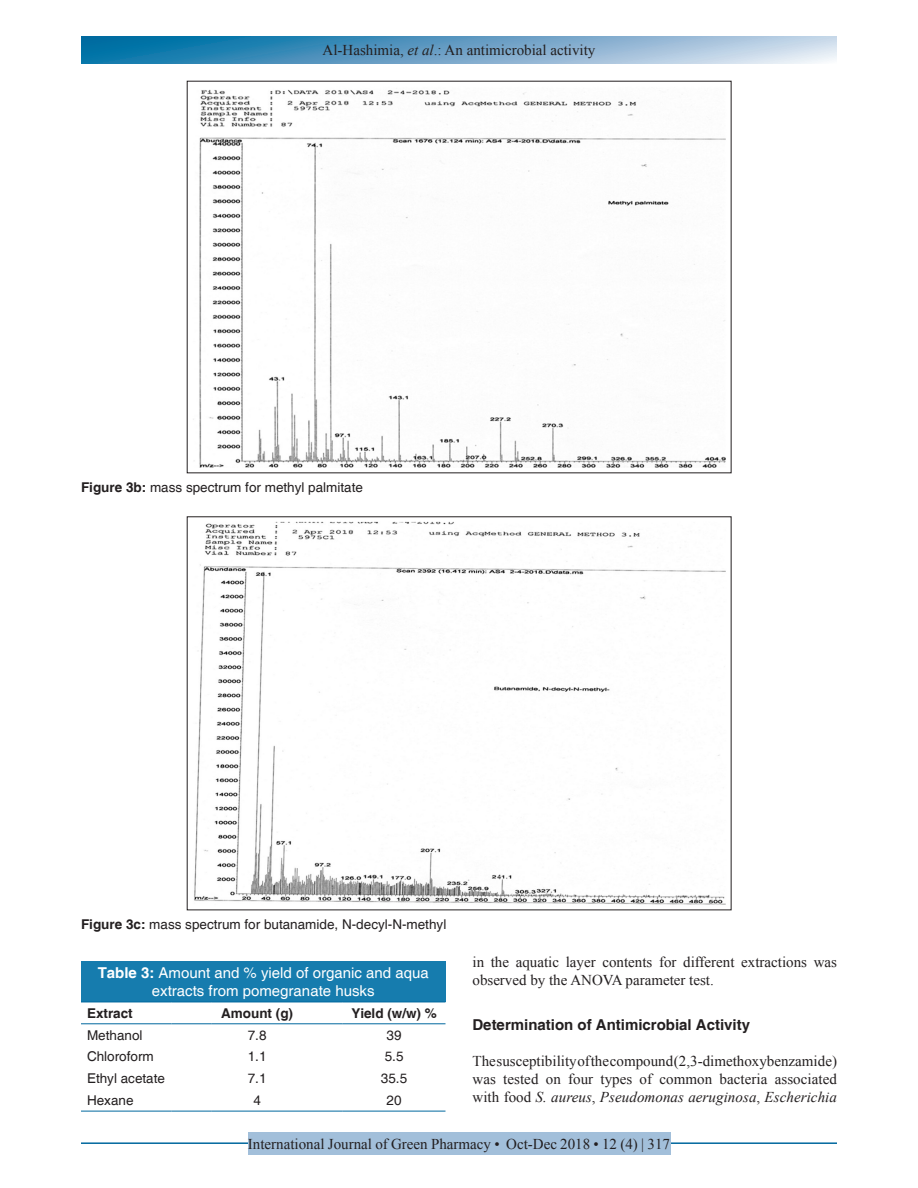
<style>
.page{position:relative;width:918px;height:1188px;background:#fff}
.page>*{position:absolute;margin:0;border:0;box-sizing:border-box;transform-origin:0 0}
.TX{font:15px/18px "Times New Roman";color:#231f20}
.TT{font:15px/18px "Helvetica";color:#fff;text-align:center}
.t1{font:700 15px "Helvetica";color:#231f20}
.FGC{font:13.5px "Helvetica";color:#231f20}
.TB{font:13.5px "Helvetica";color:#231f20}
.TCH{font:700 13.5px "Helvetica";color:#231f20}
.TBL{font:13.5px "Helvetica";color:#231f20}
.s1{font-style:italic}
.s2{font-weight:700}
.s3{font-style:inherit}
</style>
<div class="page">
<svg style="left:81px;top:37px;width:756px;height:27px;background:#6ba4c8"></svg>
<hr style="left:81px;top:1142px;width:756px;height:2px;background:#00689e">
<div style="left:248px;top:1133px;width:422px;height:22px;background:#a2bfda"></div>
<img style="left:193px;top:89px;width:533px;height:379px">
<div style="left:81px;top:961px;width:365px;height:41px;background:#167cae"></div>
<hr style="left:81px;top:1111px;width:90px;height:1px;background:#00689e">
<hr style="left:171px;top:1111px;width:40px;height:1px;background:#00689e">
<hr style="left:211px;top:1111px;width:92px;height:1px;background:#00689e">
<hr style="left:303px;top:1111px;width:40px;height:1px;background:#00689e">
<hr style="left:343px;top:1111px;width:103px;height:1px;background:#00689e">
<hr style="left:81px;top:1002px;width:90px;height:1px;background:#00689e">
<hr style="left:171px;top:1002px;width:40px;height:1px;background:#00689e">
<hr style="left:211px;top:1002px;width:92px;height:1px;background:#00689e">
<hr style="left:303px;top:1002px;width:40px;height:1px;background:#00689e">
<hr style="left:343px;top:1002px;width:103px;height:1px;background:#00689e">
<hr style="left:81px;top:1023px;width:90px;height:1px;background:#00689e">
<hr style="left:171px;top:1023px;width:40px;height:1px;background:#00689e">
<hr style="left:211px;top:1023px;width:92px;height:1px;background:#00689e">
<hr style="left:303px;top:1023px;width:40px;height:1px;background:#00689e">
<hr style="left:343px;top:1023px;width:103px;height:1px;background:#00689e">
<img style="left:194px;top:521px;width:532px;height:384px">
<p class="TX" style="left:323px;top:41px;width:274px">Al-Hashimia, <span class="s1">et al</span>.: An antimicrobial activity</p>
<p class="FGC" style="left:81px;top:479px;width:284px"><span class="s2">Figure 3b:</span> mass spectrum for methyl palmitate</p>
<p class="FGC" style="left:81px;top:916px;width:367px"><span class="s2">Figure 3c:</span> mass spectrum for butanamide, N-decyl-N-methyl</p>
<p class="TT" style="left:98px;top:964px;width:333px"><span class="s2">Table 3:</span> Amount and % yield of organic and aqua extracts from pomegranate husks</p>
<p class="TCH" style="left:87px;top:1005px;width:47px">Extract</p>
<p class="TCH" style="left:221px;top:1005px;width:73px">Amount (g)</p>
<p class="TCH" style="left:351px;top:1005px;width:87px">Yield (w/w) %</p>
<p class="TB" style="left:87px;top:1027px;width:57px">Methanol</p>
<p class="TB" style="left:248px;top:1027px;width:20px">7.8</p>
<p class="TB" style="left:387px;top:1027px;width:17px">39</p>
<p class="TB" style="left:87px;top:1049px;width:68px">Chloroform</p>
<p class="TB" style="left:248px;top:1049px;width:20px">1.1</p>
<p class="TB" style="left:385px;top:1049px;width:20px">5.5</p>
<p class="TB" style="left:87px;top:1071px;width:80px">Ethyl acetate</p>
<p class="TB" style="left:248px;top:1071px;width:20px">7.1</p>
<p class="TB" style="left:381px;top:1071px;width:28px">35.5</p>
<p class="TBL" style="left:87px;top:1093px;width:48px">Hexane</p>
<p class="TBL" style="left:253px;top:1093px;width:9px">4</p>
<p class="TBL" style="left:387px;top:1093px;width:17px">20</p>
<p class="TX" style="left:472px;top:953px;width:366px">in the aquatic layer contents for different extractions was observed by the ANOVA parameter test.</p>
<h2 class="t1" style="left:472px;top:1016px;width:279px">Determination of Antimicrobial Activity</h2>
<p class="TX" style="left:472px;top:1052px;width:366px;text-align:justify">The susceptibility of the compound (2,3-dimethoxybenzamide) was tested on four types of common bacteria associated with food <span class="s1">S. aureus</span>, <span class="s1">Pseudomonas aeruginosa</span>, <span class="s1">Escherichia</span></p>
<p class="TX" style="left:248px;top:1135px;width:424px">International Journal of Green Pharmacy <span class="s3">•</span> Oct-Dec <span class="s3">2018 • 12 (4) | 317</span></p>
</div>
